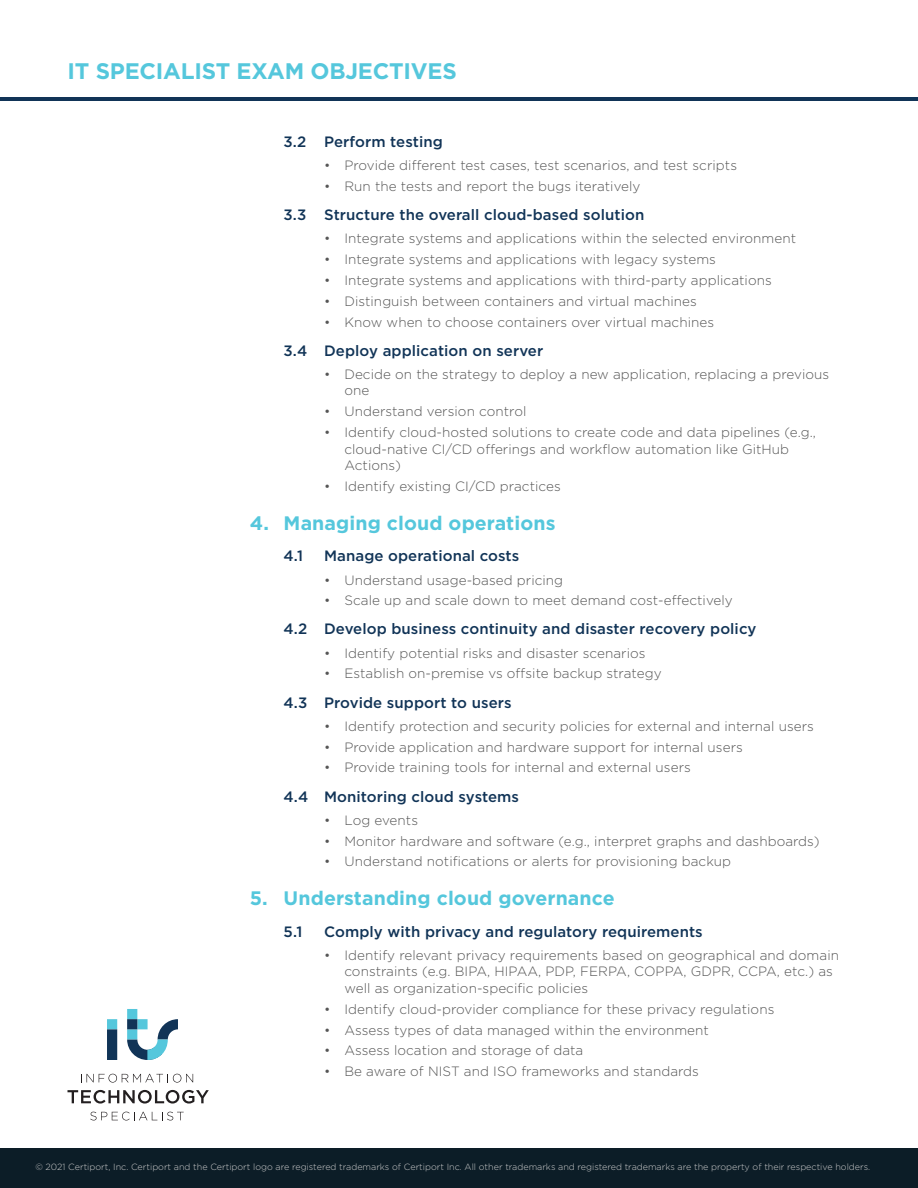
<style>
.page{position:relative;width:918px;height:1188px;background:#fff}
.page>*{position:absolute;margin:0;border:0;box-sizing:border-box;transform-origin:0 0}
.t1{font:700 22.5px "Gotham";letter-spacing:-.01em;color:#55c7dc}
.t2{font:700 19.5px "Gotham";letter-spacing:.005em;color:#55c7dc}
.t3{font:500 15px "Gotham";letter-spacing:.005em;color:#113457}
.t4{font:300 13.5px/16.5px "Gotham";letter-spacing:.005em;color:#555}
.t5{font:300 9px "Gotham";color:#cbcbcb}
</style>
<div class="page">
<div style="left:0;top:1148px;width:918px;height:40px;background:#0c1d27"></div>
<hr style="left:0;top:98px;width:918px;height:3px;background:#113457">
<div style="left:107px;top:1019px;width:10px;height:10px;background:#55c7dc"></div>
<svg style="left:107px;top:1029px;width:10px;height:31px"></svg>
<div style="left:127px;top:1009px;width:10px;height:10px;background:#55c7dc"></div>
<svg style="left:127px;top:1019px;width:51px;height:41px"></svg>
<svg style="left:81px;top:1074px;width:112px;height:9px"></svg>
<svg style="left:68px;top:1090px;width:141px;height:14px"></svg>
<svg style="left:90px;top:1112px;width:94px;height:8px"></svg>
<h1 class="t1" style="left:68px;top:56px;width:391px">IT SPECIALIST EXAM OBJECTIVES</h1>
<p class="t3" style="left:284px;top:132px;width:161px">3.2 Perform testing</p>
<p class="t4" style="left:324px;top:157px;width:414px">• Provide different test cases, test scenarios, and test scripts</p>
<p class="t4" style="left:324px;top:178px;width:318px">• Run the tests and report the bugs iteratively</p>
<p class="t3" style="left:284px;top:205px;width:362px">3.3 Structure the overall cloud-based solution</p>
<p class="t4" style="left:324px;top:230px;width:474px">• Integrate systems and applications within the selected environment</p>
<p class="t4" style="left:324px;top:251px;width:393px">• Integrate systems and applications with legacy systems</p>
<p class="t4" style="left:324px;top:272px;width:449px">• Integrate systems and applications with third-party applications</p>
<p class="t4" style="left:324px;top:292px;width:374px">• Distinguish between containers and virtual machines</p>
<p class="t4" style="left:324px;top:313px;width:392px">• Know when to choose containers over virtual machines</p>
<p class="t3" style="left:284px;top:341px;width:261px">3.4 Deploy application on server</p>
<p class="t4" style="left:344px;top:366px;width:486px;text-indent:-20px">• Decide on the strategy to deploy a new application, replacing a previous one</p>
<p class="t4" style="left:324px;top:403px;width:204px">• Understand version control</p>
<p class="t4" style="left:344px;top:424px;width:473px;text-indent:-20px">• Identify cloud-hosted solutions to create code and data pipelines (e.g., cloud-native CI/CD offerings and workflow automation like GitHub<br>Actions)</p>
<p class="t4" style="left:324px;top:478px;width:238px">• Identify existing CI/CD practices</p>
<h2 class="t2" style="left:250px;top:510px;width:307px">4. Managing cloud operations</h2>
<p class="t3" style="left:284px;top:546px;width:21px">4.1</p>
<p class="t3" style="left:324px;top:546px;width:197px">Manage operational costs</p>
<p class="t4" style="left:324px;top:571px;width:241px">• Understand usage-based pricing</p>
<p class="t4" style="left:324px;top:592px;width:410px">• Scale up and scale down to meet demand cost-effectively</p>
<p class="t3" style="left:284px;top:619px;width:474px">4.2 Develop business continuity and disaster recovery policy</p>
<p class="t4" style="left:324px;top:644px;width:323px">• Identify potential risks and disaster scenarios</p>
<p class="t4" style="left:324px;top:665px;width:339px">• Establish on-premise vs offsite backup strategy</p>
<p class="t3" style="left:284px;top:692px;width:229px">4.3 Provide support to users</p>
<p class="t4" style="left:324px;top:717px;width:491px">• Identify protection and security policies for external and internal users</p>
<p class="t4" style="left:324px;top:738px;width:420px">• Provide application and hardware support for internal users</p>
<p class="t4" style="left:324px;top:759px;width:368px">• Provide training tools for internal and external users</p>
<p class="t3" style="left:284px;top:786px;width:237px">4.4 Monitoring cloud systems</p>
<p class="t4" style="left:324px;top:811px;width:95px">• Log events</p>
<p class="t4" style="left:324px;top:832px;width:497px">• Monitor hardware and software (e.g., interpret graphs and dashboards)</p>
<p class="t4" style="left:324px;top:853px;width:408px">• Understand notifications or alerts for provisioning backup</p>
<h2 class="t2" style="left:250px;top:885px;width:366px">5. Understanding cloud governance</h2>
<p class="t3" style="left:284px;top:922px;width:20px">5.1</p>
<p class="t3" style="left:324px;top:922px;width:380px">Comply with privacy and regulatory requirements</p>
<p class="t4" style="left:344px;top:947px;width:496px;text-indent:-20px">• Identify relevant privacy requirements based on geographical and domain constraints (e.g. BIPA, HIPAA, PDP, FERPA, COPPA, GDPR, CCPA, etc.) as well as organization-specific policies</p>
<p class="t4" style="left:324px;top:1000px;width:452px">• Identify cloud-provider compliance for these privacy regulations</p>
<p class="t4" style="left:324px;top:1021px;width:386px">• Assess types of data managed within the environment</p>
<p class="t4" style="left:324px;top:1042px;width:261px">• Assess location and storage of data</p>
<p class="t4" style="left:324px;top:1063px;width:376px">• Be aware of NIST and ISO frameworks and standards</p>
<p class="t5" style="left:35px;top:1161px;width:836px">© 2021 Certiport, Inc. Certiport and the Certiport logo are registered trademarks of Certiport Inc. All other trademarks and registered trademarks are the property of their respective holders.</p>
</div>
